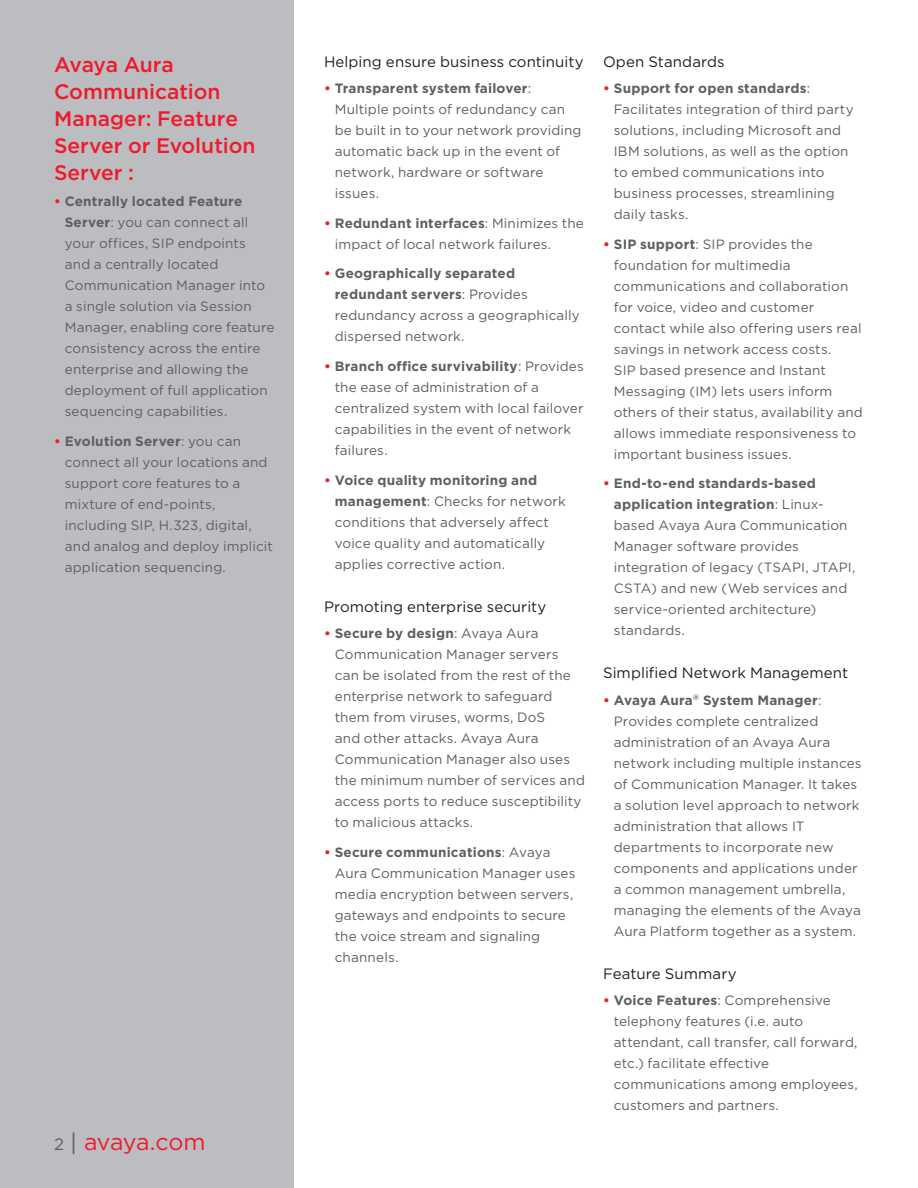
<style>
.page{position:relative;width:918px;height:1188px;background:#fff}
.page>*{position:absolute;margin:0;border:0;box-sizing:border-box;transform-origin:0 0}
.t1{font:23.25px "Gotham";letter-spacing:-.015em;color:#ee1b2c}
.Body_Header{font:500 21px/27px "Gotham";color:#ee1b2c}
.Body_Subhead{font:15px "Gotham";letter-spacing:.005em;color:#231f20}
.t2{font:13.5px/21px "Gotham";letter-spacing:.01em;color:#5f5f62}
.s1{font-weight:700;color:#ee1b2c}
.s2{font-weight:700}
.s3{font-size:16.5px;color:#5f5f62}
.s4{color:#5f5f62}
</style>
<div class="page">
<div style="left:0;top:0;width:294px;height:1188px;background:#bcbdc0"></div>
<p class="Body_Header" style="left:54px;top:50px;width:203px">Avaya Aura<br>Communication<br>Manager: Feature<br>Server or Evolution<br>Server :</p>
<p class="t2" style="left:65px;top:190px;width:211px;text-indent:-11px"><span class="s1">•</span> <span class="s2">Centrally located Feature<br>Server</span>: you can connect all your offices, SIP endpoints and a centrally located<br>Communication Manager into a single solution via Session<br>Manager, enabling core feature consistency across the entire enterprise and allowing the deployment of full application sequencing capabilities.</p>
<p class="t2" style="left:65px;top:430px;width:210px;text-indent:-11px"><span class="s1">•</span> <span class="s2">Evolution Server</span>: you can connect all your locations and support core features to a mixture of end-points, including SIP, H.323, digital, and analog and deploy implicit application sequencing.</p>
<h1 class="t1" style="left:54px;top:1129px;width:153px"><span class="s3">2</span> <span class="s4">|</span> avaya.com</h1>
<p class="Body_Subhead" style="left:324px;top:53px;width:261px">Helping ensure business continuity</p>
<p class="t2" style="left:335px;top:77px;width:248px;text-indent:-11px"><span class="s1">•</span> <span class="s2">Transparent system failover</span>:<br>Multiple points of redundancy can be built in to your network providing automatic back up in the event of network, hardware or software issues.</p>
<p class="t2" style="left:335px;top:212px;width:251px;text-indent:-11px"><span class="s1">•</span> <span class="s2">Redundant interfaces</span>: Minimizes the impact of local network failures.</p>
<p class="t2" style="left:335px;top:263px;width:246px;text-indent:-11px"><span class="s1">•</span> <span class="s2">Geographically separated redundant servers</span>: Provides redundancy across a geographically dispersed network.</p>
<p class="t2" style="left:335px;top:355px;width:251px;text-indent:-11px"><span class="s1">•</span> <span class="s2">Branch office survivability</span>: Provides the ease of administration of a centralized system with local failover capabilities in the event of network failures.</p>
<p class="t2" style="left:335px;top:469px;width:233px;text-indent:-11px"><span class="s1">•</span> <span class="s2">Voice quality monitoring and management</span>: Checks for network conditions that adversely affect voice quality and automatically applies corrective action.</p>
<p class="Body_Subhead" style="left:324px;top:598px;width:224px">Promoting enterprise security</p>
<p class="t2" style="left:335px;top:623px;width:252px;text-indent:-11px"><span class="s1">•</span> <span class="s2">Secure by design</span>: Avaya Aura<br>Communication Manager servers can be isolated from the rest of the enterprise network to safeguard them from viruses, worms, DoS<br>and other attacks. Avaya Aura<br>Communication Manager also uses the minimum number of services and access ports to reduce susceptibility to malicious attacks.</p>
<p class="t2" style="left:335px;top:841px;width:242px;text-indent:-11px"><span class="s1">•</span> <span class="s2">Secure communications</span>: Avaya<br>Aura Communication Manager uses media encryption between servers, gateways and endpoints to secure the voice stream and signaling channels.</p>
<p class="Body_Subhead" style="left:603px;top:53px;width:123px">Open Standards</p>
<p class="t2" style="left:614px;top:77px;width:241px;text-indent:-11px"><span class="s1">•</span> <span class="s2">Support for open standards</span>:<br>Facilitates integration of third party solutions, including Microsoft and<br>IBM solutions, as well as the option to embed communications into business processes, streamlining daily tasks.</p>
<p class="t2" style="left:614px;top:233px;width:251px;text-indent:-11px"><span class="s1">•</span> <span class="s2">SIP support</span>: SIP provides the foundation for multimedia communications and collaboration for voice, video and customer contact while also offering users real savings in network access costs.<br>SIP based presence and Instant Messaging (IM) lets users inform others of their status, availability and allows immediate responsiveness to important business issues.</p>
<p class="t2" style="left:614px;top:473px;width:243px;text-indent:-11px"><span class="s1">•</span> <span class="s2">End-to-end standards-based application integration</span>: Linux&shy;based Avaya Aura Communication<br>Manager software provides integration of legacy (TSAPI, JTAPI,<br>CSTA) and new (Web services and service-oriented architecture) standards.</p>
<p class="Body_Subhead" style="left:603px;top:665px;width:247px">Simplified Network Management</p>
<p class="t2" style="left:614px;top:689px;width:249px;text-indent:-11px"><span class="s1">•</span> <span class="s2">Avaya Aura</span><sup>®</sup> <span class="s2">System Manager</span>:<br>Provides complete centralized administration of an Avaya Aura network including multiple instances of Communication Manager. It takes a solution level approach to network administration that allows IT departments to incorporate new components and applications under a common management umbrella, managing the elements of the Avaya Aura Platform together as a system.</p>
<p class="Body_Subhead" style="left:603px;top:965px;width:135px">Feature Summary</p>
<p class="t2" style="left:614px;top:990px;width:245px;text-indent:-11px"><span class="s1">•</span> <span class="s2">Voice Features</span>: Comprehensive telephony features (i.e. auto attendant, call transfer, call forward, etc.) facilitate effective communications among employees, customers and partners.</p>
</div>
